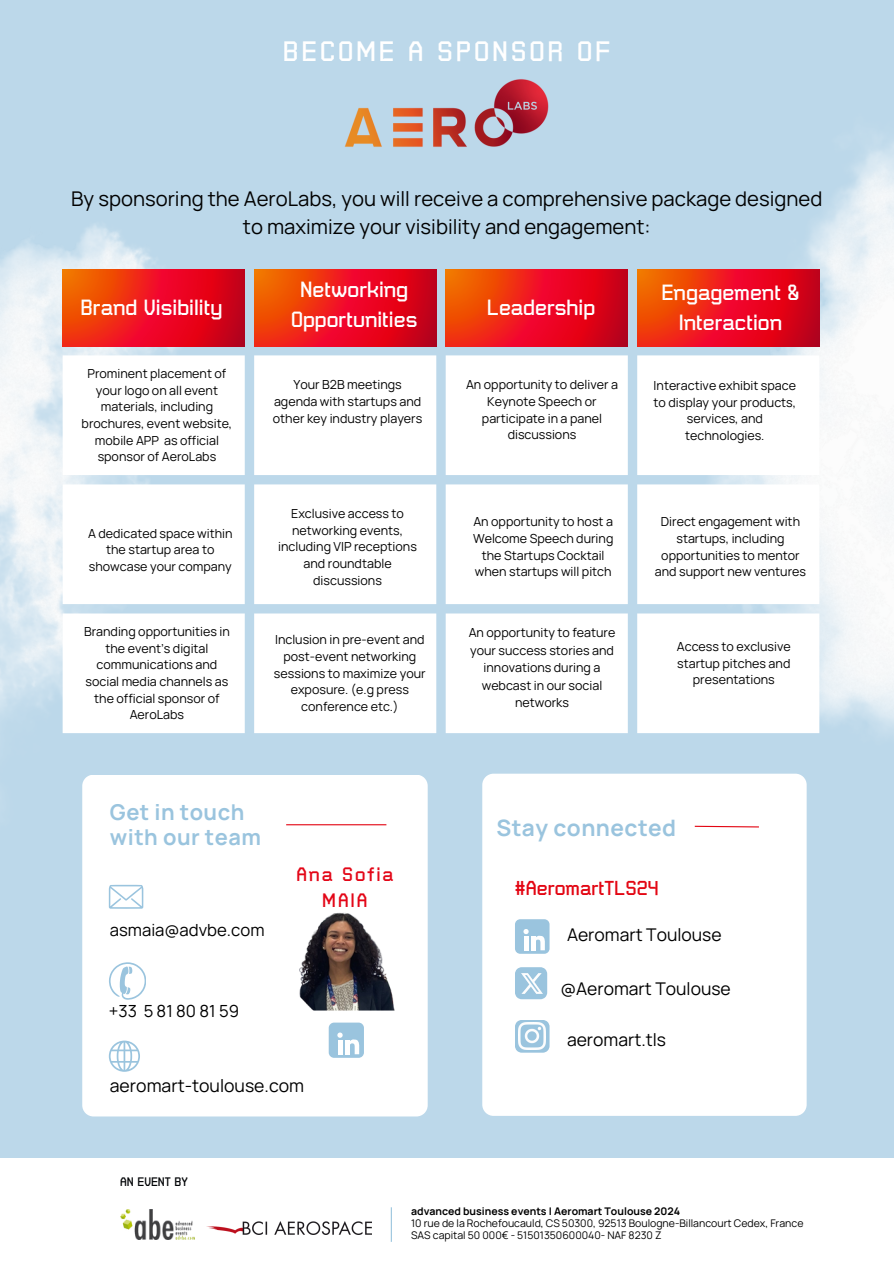
<style>
.page{position:relative;width:894px;height:1264px;background:#fff}
.page>*{position:absolute;margin:0;border:0;box-sizing:border-box;transform-origin:0 0}
.t1{font:27.9px "Moldiv";letter-spacing:.1em;color:#fff}
.t2{font:700 22.65px "Manrope";letter-spacing:.02em;color:#9ac4de}
.t3{font:21.9px/30.5px "Moldiv";color:#fff;text-align:center}
.t4{font:700 21.75px/25px "Manrope";letter-spacing:.02em;color:#9ac4de}
.t5{font:20.25px/28.2px "Manrope";color:#010101;text-align:center}
.t6{font:20.1px "Moldiv";color:#e30613}
.t7{font:19.35px/26.1px "Moldiv";letter-spacing:.1em;color:#e30617;text-align:center}
.t8{font:17.55px "Manrope";color:#000}
.t9{font:16.65px "Manrope";color:#000}
.t10{font:12.45px/16.6px "Manrope";color:#000;text-align:center}
.t11{font:12.3px "Moldiv";color:#000305}
.t12{font:10.5px "Manrope";color:#000}
.t13{font:700 10.5px "Manrope";color:#000}
</style>
<div class="page">
<div style="left:0;top:0;width:893px;height:1263px;background:#bcd8ea"></div>
<img style="left:0;top:224px;width:327px;height:509px">
<img style="left:548px;top:142px;width:345px;height:729px">
<div style="left:482px;top:773px;width:324px;height:342px;background:#fff"></div>
<svg style="left:515px;top:967px;width:32px;height:32px"></svg>
<img style="left:521px;top:972px;width:22px;height:22px">
<div style="left:515px;top:919px;width:34px;height:34px;background:#9ac4de;border-radius:5px"></div>
<svg style="left:523px;top:929px;width:22px;height:21px"></svg>
<svg style="left:515px;top:1019px;width:34px;height:33px"></svg>
<img style="left:518px;top:1022px;width:27px;height:27px">
<svg style="left:693px;top:825px;width:66px;height:3px"></svg>
<div style="left:0;top:1158px;width:893px;height:105px;background:#fff"></div>
<img style="left:207px;top:1221px;width:164px;height:13px">
<img style="left:120px;top:1209px;width:74px;height:30px">
<hr style="left:390px;top:1207px;width:2px;height:34px;background:#9ac4de">
<div style="left:82px;top:775px;width:345px;height:341px;background:#fff"></div>
<hr style="left:286px;top:824px;width:100px;height:1px;background:#e30613">
<svg style="left:109px;top:884px;width:34px;height:24px"></svg>
<svg style="left:109px;top:962px;width:37px;height:38px"></svg>
<svg style="left:109px;top:1040px;width:31px;height:31px"></svg>
<img style="left:294px;top:910px;width:100px;height:100px">
<div style="left:328px;top:1022px;width:35px;height:35px;background:#9ac4de;border-radius:5px"></div>
<svg style="left:337px;top:1032px;width:22px;height:22px"></svg>
<svg style="left:63px;top:355px;width:756px;height:378px;background:#f9fbfd"></svg>
<svg style="left:63px;top:270px;width:182px;height:76px;background:#e71c17"></svg>
<svg style="left:254px;top:270px;width:182px;height:76px;background:#e71c17"></svg>
<svg style="left:445px;top:270px;width:182px;height:76px;background:#e71c16"></svg>
<svg style="left:637px;top:270px;width:182px;height:76px;background:#e71c17"></svg>
<img style="left:344px;top:79px;width:229px;height:69px">
<p class="t1" style="left:283px;top:39px;width:329px">BECOME A SPONSOR OF</p>
<h6 class="t5" style="left:71px;top:184px;width:752px">By sponsoring the AeroLabs, you will receive a comprehensive package designed to maximize your visibility and engagement:</h6>
<p class="t3" style="left:80px;top:293px;width:143px">Brand Visibility</p>
<p class="t3" style="left:291px;top:275px;width:128px">Networking<br>Opportunities</p>
<h4 class="t3" style="left:487px;top:293px;width:110px">Leadership</h4>
<h5 class="t3" style="left:661px;top:278px;width:139px">Engagement &amp;<br>Interaction</h5>
<h5 class="t10" style="left:82px;top:365px;width:152px">Prominent placement of your logo on all event materials, including brochures, event website, mobile APP as official sponsor of AeroLabs</h5>
<h5 class="t10" style="left:273px;top:376px;width:151px">Your B2B meetings agenda with startups and other key industry players</h5>
<h2 class="t10" style="left:466px;top:376px;width:153px">An opportunity to deliver a<br>Keynote Speech or participate in a panel discussions</h2>
<p class="t10" style="left:653px;top:377px;width:144px">Interactive exhibit space to display your products, services, and technologies.</p>
<h5 class="t10" style="left:88px;top:524px;width:146px">A dedicated space within the startup area to showcase your company</h5>
<p class="t10" style="left:278px;top:505px;width:140px">Exclusive access to networking events, including VIP receptions and roundtable discussions</p>
<h5 class="t10" style="left:473px;top:513px;width:142px">An opportunity to host a<br>Welcome Speech during the Startups Cocktail when startups will pitch</h5>
<p class="t10" style="left:654px;top:513px;width:153px">Direct engagement with startups, including opportunities to mentor and support new ventures</p>
<h5 class="t10" style="left:84px;top:623px;width:147px">Branding opportunities in the event’s digital communications and social media channels as the official sponsor of<br>AeroLabs</h5>
<h4 class="t10" style="left:274px;top:631px;width:153px">Inclusion in pre-event and post-event networking sessions to maximize your exposure. (e.g press conference etc.)</h4>
<p class="t10" style="left:468px;top:624px;width:148px;line-height:17.4px">An opportunity to feature your success stories and innovations during a webcast in our social networks</p>
<p class="t10" style="left:676px;top:638px;width:115px">Access to exclusive startup pitches and presentations</p>
<p class="t4" style="left:110px;top:798px;width:152px">Get in touch with our team</p>
<p class="t9" style="left:110px;top:918px;width:156px">asmaia@advbe.com</p>
<p class="t9" style="left:109px;top:999px;width:132px">+33 5 81 80 81 59</p>
<p class="t7" style="left:296px;top:861px;width:98px">Ana Sofia<br>MAIA</p>
<p class="t8" style="left:110px;top:1073px;width:196px">aeromart-toulouse.com</p>
<p class="t2" style="left:496px;top:812px;width:181px">Stay connected</p>
<h3 class="t6" style="left:515px;top:879px;width:145px">#AeromartTLS24</h3>
<h3 class="t8" style="left:567px;top:922px;width:156px">Aeromart Toulouse</h3>
<h4 class="t8" style="left:560px;top:976px;width:172px">@Aeromart Toulouse</h4>
<h3 class="t8" style="left:567px;top:1027px;width:101px">aeromart.tls</h3>
<p class="t11" style="left:120px;top:1176px;width:69px">AN EVENT BY</p>
<p class="t13" style="left:411px;top:1203px;width:270px">advanced business events | Aeromart Toulouse 2024</p>
<p class="t12" style="left:411px;top:1215px;width:394px">10 rue de la Rochefoucauld, CS 50300, 92513 Boulogne-Billancourt Cedex, France</p>
<p class="t12" style="left:411px;top:1227px;width:252px">SAS capital 50 000€ - 51501350600040- NAF 8230 Z</p>
</div>
